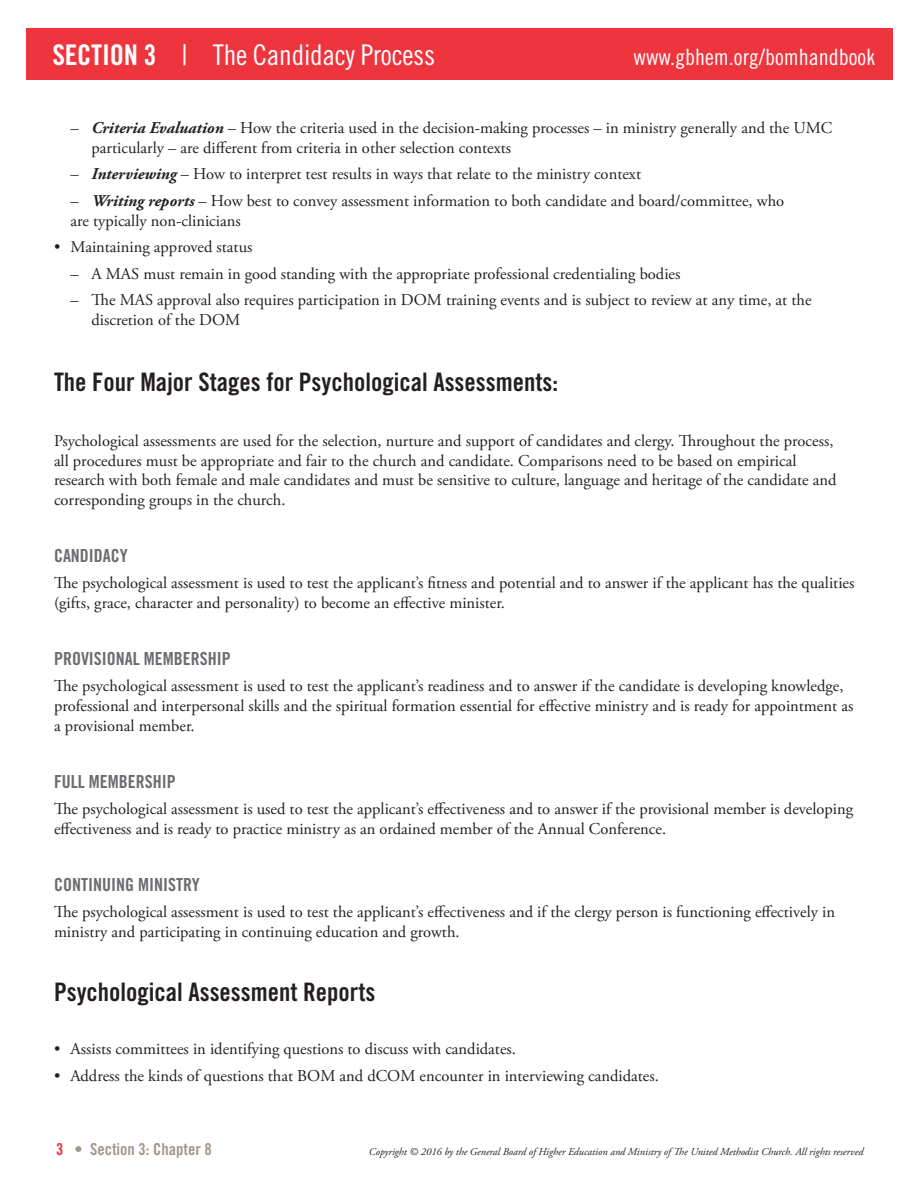
<style>
.page{position:relative;width:918px;height:1188px;background:#fff}
.page>*{position:absolute;margin:0;border:0;box-sizing:border-box;transform-origin:0 0}
.t1{font:28.5px "Trade Gothic Cond Eighteen";letter-spacing:-.01em;color:#fff}
.t2{font:25.5px "Trade Gothic Bold Cond Twenty";color:#231f20}
.t3{font:22.5px "Trade Gothic Cond Eighteen";color:#fff}
.t4{font:18px "Trade Gothic Bold Cond Twenty";color:#6c6d70}
.t5{font:16.5px/19.8px "Adobe Garamond Pro";color:#231f20}
.t6{font:16.5px "Trade Gothic Bold Cond Twenty";color:#a2978b}
.t7{font:italic 10.5px "Adobe Garamond Pro";color:#231f20}
.s1{font-family:"Trade Gothic Bold Cond Twenty"}
.s2{font-weight:700;font-style:italic}
.s3{color:#ee343d}
</style>
<div class="page">
<div style="left:26px;top:28px;width:866px;height:52px;background:#ee343d"></div>
<h1 class="t1" style="left:53px;top:38px;width:384px"><span class="s1">SECTION 3</span> | The Candidacy Process</h1>
<h3 class="t3" style="left:634px;top:43px;width:243px">www.gbhem.org/bomhandbook</h3>
<p class="t5" style="left:92px;top:118px;width:742px;text-indent:-21px">– <span class="s2">Criteria Evaluation</span> – How the criteria used in the decision-making processes – in ministry generally and the UMC particularly – are different from criteria in other selection contexts</p>
<p class="t5" style="left:70px;top:165px;width:572px">– <span class="s2">Interviewing</span> – How to interpret test results in ways that relate to the ministry context</p>
<p class="t5" style="left:70px;top:191px;width:715px">– <span class="s2">Writing reports</span> – How best to convey assessment information to both candidate and board/committee, who are typically non-clinicians</p>
<p class="t5" style="left:54px;top:238px;width:200px">• Maintaining approved status</p>
<p class="t5" style="left:70px;top:264px;width:611px">– A MAS must remain in good standing with the appropriate professional credentialing bodies</p>
<p class="t5" style="left:92px;top:291px;width:722px;text-indent:-21px">– The MAS approval also requires participation in DOM training events and is subject to review at any time, at the discretion of the DOM</p>
<p class="t2" style="left:54px;top:366px;width:506px">The Four Major Stages for Psychological Assessments:</p>
<p class="t5" style="left:54px;top:431px;width:784px">Psychological assessments are used for the selection, nurture and support of candidates and clergy. Throughout the process, all procedures must be appropriate and fair to the church and candidate. Comparisons need to be based on empirical research with both female and male candidates and must be sensitive to culture, language and heritage of the candidate and corresponding groups in the church.</p>
<p class="t4" style="left:54px;top:545px;width:75px">CANDIDACY</p>
<p class="t5" style="left:54px;top:574px;width:802px">The psychological assessment is used to test the applicant’s fitness and potential and to answer if the applicant has the qualities (gifts, grace, character and personality) to become an effective minister.</p>
<p class="t4" style="left:54px;top:648px;width:178px">PROVISIONAL MEMBERSHIP</p>
<p class="t5" style="left:54px;top:677px;width:801px">The psychological assessment is used to test the applicant’s readiness and to answer if the candidate is developing knowledge, professional and interpersonal skills and the spiritual formation essential for effective ministry and is ready for appointment as a provisional member.</p>
<p class="t4" style="left:54px;top:770px;width:123px">FULL MEMBERSHIP</p>
<p class="t5" style="left:54px;top:800px;width:801px">The psychological assessment is used to test the applicant’s effectiveness and to answer if the provisional member is developing effectiveness and is ready to practice ministry as an ordained member of the Annual Conference.</p>
<p class="t4" style="left:54px;top:873px;width:147px">CONTINUING MINISTRY</p>
<p class="t5" style="left:54px;top:903px;width:783px">The psychological assessment is used to test the applicant’s effectiveness and if the clergy person is functioning effectively in ministry and participating in continuing education and growth.</p>
<p class="t2" style="left:54px;top:977px;width:323px">Psychological Assessment Reports</p>
<p class="t5" style="left:54px;top:1040px;width:464px">• Assists committees in identifying questions to discuss with candidates.</p>
<p class="t5" style="left:54px;top:1066px;width:606px">• Address the kinds of questions that BOM and dCOM encounter in interviewing candidates.</p>
<p class="t6" style="left:56px;top:1139px;width:157px"><span class="s3">3</span> • Section 3: Chapter 8</p>
<p class="t7" style="left:369px;top:1145px;width:496px">Copyright © 2016 by the General Board of Higher Education and Ministry of The United Methodist Church. All rights reserved</p>
</div>
